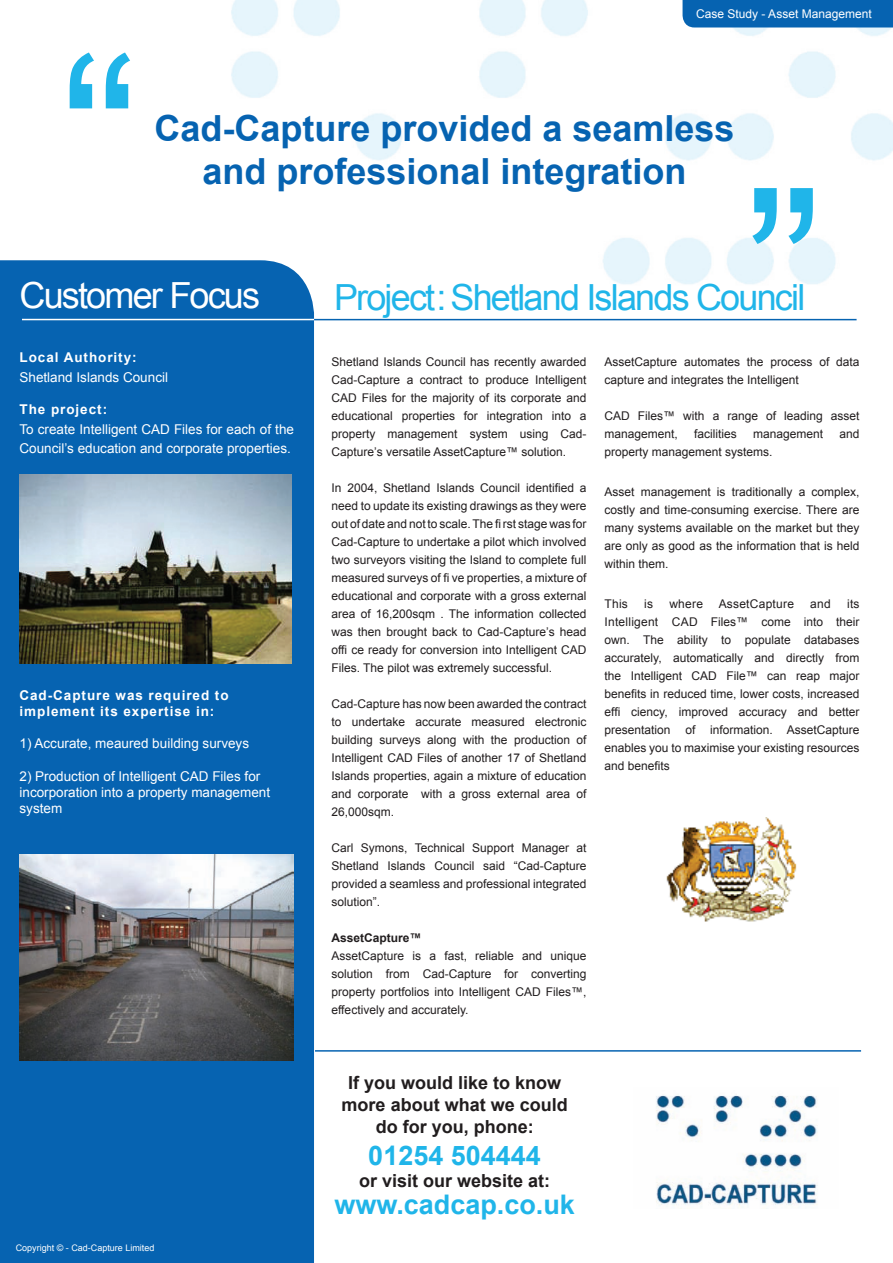
<style>
.page{position:relative;width:893px;height:1263px;background:#fff}
.page>*{position:absolute;margin:0;border:0;box-sizing:border-box;transform-origin:0 0}
.t1{font:238.5px "Arial";color:#20b5e9}
.t2{font:700 36px/43.2px "Arial";color:#0663b1;text-align:center}
.t3{font:36px "Arial";letter-spacing:-.05em;color:#20b5e9}
.t4{font:36px "Arial";letter-spacing:-.05em;color:#fff}
.t5{font:700 27px "Arial";color:#20b5e9}
.t6{font:700 18px/21.6px "Arial";color:#211d1e;text-align:center}
.t7{font:13.5px/16.2px "Arial";color:#fff}
.t8{font:700 13.5px/16.2px "Arial";letter-spacing:.07em;color:#fff}
.t9{font:12px/18px "Arial";color:#211d1e;text-align:justify}
.t10{font:12px "Arial";color:#fff}
.t11{font:700 12px "Arial";color:#211d1e}
.t12{font:12px "Arial";letter-spacing:.02em;color:#211d1e}
.t13{font:9px "Arial";color:#fff}
</style>
<div class="page">
<img style="left:231px;top:0;width:662px;height:285px">
<div style="left:0;top:260px;width:314px;height:1003px;background:#0663b1"></div>
<hr style="left:22px;top:319px;width:292px;height:1px;background:#fff">
<hr style="left:314px;top:319px;width:542px;height:1px;background:#0663b1">
<hr style="left:315px;top:1050px;width:546px;height:2px;background:#0663b1">
<div style="left:682px;top:0;width:211px;height:28px;background:#0663b1"></div>
<img style="left:656px;top:1095px;width:162px;height:114px">
<img style="left:19px;top:854px;width:275px;height:206px">
<img style="left:19px;top:475px;width:273px;height:189px">
<img style="left:666px;top:818px;width:131px;height:104px">
<h1 class="t1" style="left:60px;top:-14px;width:81px">“</h1>
<p class="t10" style="left:696px;top:6px;width:177px">Case Study - Asset Management</p>
<h2 class="t2" style="left:154px;top:108px;width:582px">Cad-Capture provided a seamless and professional integration</h2>
<h1 class="t1" style="left:822px;top:310px;width:81px;rotate:-180deg">“</h1>
<h2 class="t4" style="left:20px;top:272px;width:242px">Customer Focus</h2>
<h2 class="t3" style="left:334px;top:273px;width:473px">Project: Shetland Islands Council</h2>
<p class="t8" style="left:19px;top:350px;width:119px">Local Authority:</p>
<p class="t7" style="left:19px;top:369px;width:150px">Shetland Islands Council</p>
<p class="t8" style="left:19px;top:402px;width:89px">The project:</p>
<p class="t7" style="left:19px;top:419px;width:276px;line-height:19.5px">To create Intelligent CAD Files for each of the<br>Council’s education and corporate properties.</p>
<p class="t8" style="left:19px;top:687px;width:211px">Cad-Capture was required to implement its expertise in:</p>
<p class="t7" style="left:19px;top:735px;width:231px">1) Accurate, meaured building surveys</p>
<p class="t7" style="left:19px;top:768px;width:252px">2) Production of Intelligent CAD Files for incorporation into a property management system</p>
<p class="t13" style="left:16px;top:1241px;width:140px">Copyright © - Cad-Capture Limited</p>
<p class="t9" style="left:332px;top:353px;width:256px">Shetland Islands Council has recently awarded Cad-Capture a contract to produce Intelligent CAD Files for the majority of its corporate and educational properties for integration into a property management system using Cad-Capture’s versatile AssetCapture™ solution.</p>
<p class="t9" style="left:332px;top:479px;width:257px">In 2004, Shetland Islands Council identified a need to update its existing drawings as they were out of date and not to scale. The fi rst stage was for Cad-Capture to undertake a pilot which involved two surveyors visiting the Island to complete full measured surveys of fi ve properties, a mixture of educational and corporate with a gross external area of 16,200sqm . The information collected was then brought back to Cad-Capture’s head offi ce ready for conversion into Intelligent CAD Files. The pilot was extremely successful.</p>
<p class="t9" style="left:332px;top:695px;width:256px">Cad-Capture has now been awarded the contract to undertake accurate measured electronic building surveys along with the production of Intelligent CAD Files of another 17 of Shetland Islands properties, again a mixture of education and corporate with a gross external area of 26,000sqm.</p>
<p class="t9" style="left:332px;top:839px;width:256px">Carl Symons, Technical Support Manager at Shetland Islands Council said “Cad-Capture provided a seamless and professional integrated solution”.</p>
<p class="t11" style="left:332px;top:930px;width:92px">AssetCapture™</p>
<p class="t9" style="left:332px;top:947px;width:256px">AssetCapture is a fast, reliable and unique solution from Cad-Capture for converting property portfolios into Intelligent CAD Files™, effectively and accurately.</p>
<p class="t9" style="left:604px;top:353px;width:256px">AssetCapture automates the process of data capture and integrates the Intelligent</p>
<p class="t9" style="left:604px;top:407px;width:257px">CAD Files™ with a range of leading asset management,</p>
<p class="t9" style="left:694px;top:425px;width:44px">facilities</p>
<p class="t9" style="left:753px;top:425px;width:72px">management</p>
<p class="t9" style="left:839px;top:425px;width:22px">and</p>
<p class="t9" style="left:604px;top:443px;width:170px">property management systems.</p>
<p class="t9" style="left:604px;top:483px;width:256px">Asset management is traditionally a complex, costly and time-consuming exercise. There are many systems available on the market but they are only as good as the information that is held within them.</p>
<p class="t9" style="left:604px;top:594px;width:25px">This</p>
<p class="t9" style="left:644px;top:594px;width:10px">is</p>
<p class="t9" style="left:669px;top:594px;width:35px">where</p>
<p class="t12" style="left:719px;top:595px;width:77px">AssetCapture</p>
<p class="t9" style="left:810px;top:594px;width:22px">and</p>
<p class="t9" style="left:604px;top:594px;width:257px;text-indent:243px">its Intelligent CAD Files™ come into their own. The ability to populate databases accurately, automatically and directly from the Intelligent CAD File™ can reap major benefits in reduced time, lower costs, increased effi ciency, improved accuracy and better presentation of information. AssetCapture enables you to maximise your existing resources and benefits</p>
<h3 class="t6" style="left:342px;top:1073px;width:228px">If you would like to know more about what we could do for you, phone:</h3>
<h3 class="t5" style="left:368px;top:1138px;width:174px">01254 504444</h3>
<h3 class="t6" style="left:359px;top:1170px;width:193px">or visit our website at:</h3>
<h3 class="t5" style="left:334px;top:1186px;width:242px">www.cadcap.co.uk</h3>
</div>
